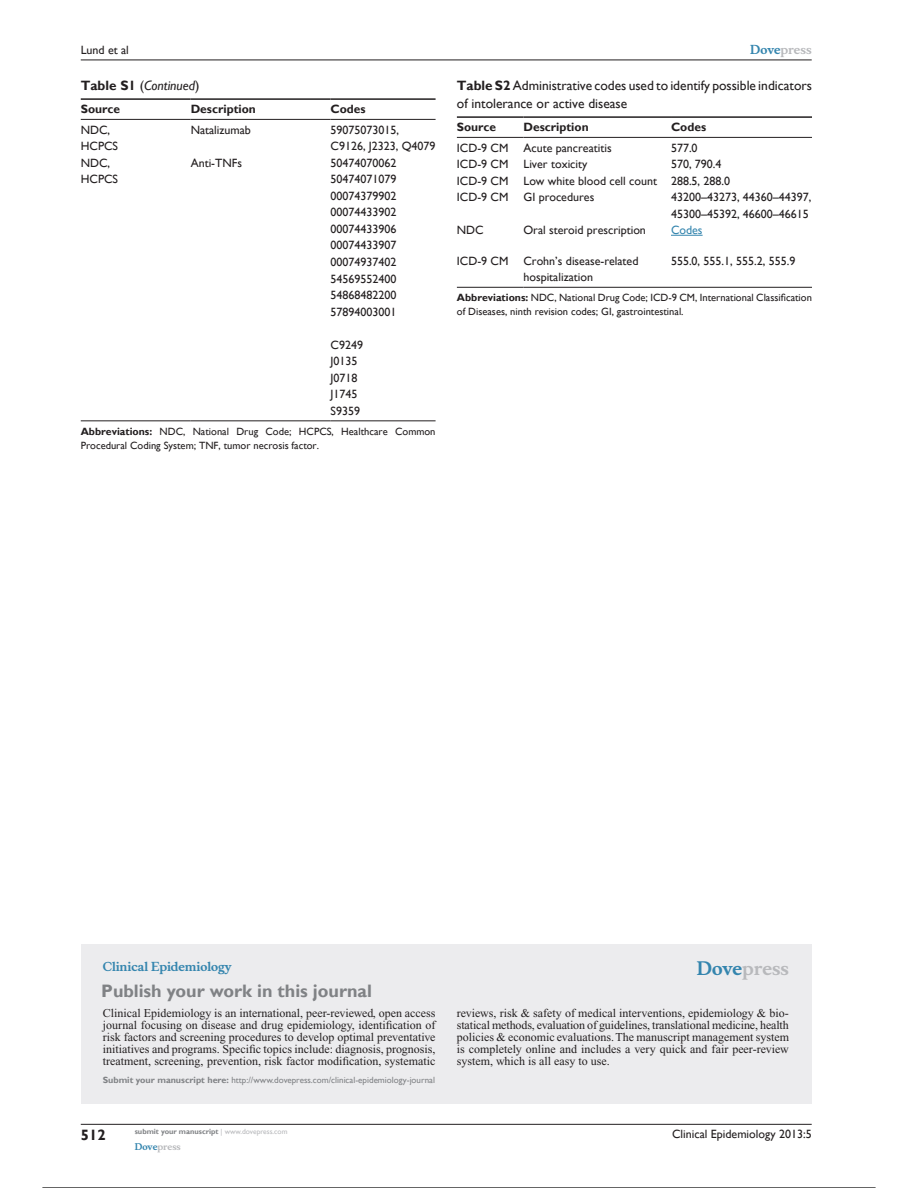
<style>
.page{position:relative;width:918px;height:1188px;background:#fff}
.page>*{position:absolute;margin:0;border:0;box-sizing:border-box;transform-origin:0 0}
.PromBx-H1{font:700 18px "Gill Sans";color:#808285}
.PromBx-Brand{font:700 18px "Musee";color:#b8b9bc}
.t1{font:700 15px "Gill Sans";color:#231f20}
.TN_TT{font:13.5px/18px "Gill Sans";color:#231f20}
.TN_TT-2{font:italic 13.5px "Gill Sans";color:#231f20}
.PromBx-Tx{font:12px/12px "Times New Roman";color:#231f20;text-align:justify}
.TB{font:12px/16.5px "Gill Sans";color:#231f20}
.TCH{font:700 12px "Gill Sans";color:#231f20}
.PromBx-JrnlName{font:700 12px "Musee";color:#3485ae}
.t2{font:700 12px "Musee";color:#b8b9bc}
.TB-2{font:12px "Gill Sans";color:#3485ae}
.TSNRI{font:10.5px/13.5px "Gill Sans";color:#231f20}
.PromBx-SubmitMssWebA{font:9px "Gill Sans";color:#808285}
.t3{font:700 9px "Musee";color:#b8b9bc}
.t4{font:700 7.5px "Gill Sans";color:#808285}
.s1{font-weight:700;font-style:normal}
.s2{font-style:normal}
.s3{font-weight:700}
.s4{color:#3485ae}
.s5{font-weight:400;color:#b8b9bc}
</style>
<div class="page">
<div style="left:81px;top:944px;width:731px;height:159px;background:#ececee"></div>
<hr style="left:81px;top:1124px;width:731px;height:1px;background:#231f20">
<hr style="left:81px;top:60px;width:731px;height:1px;background:#231f20">
<hr style="left:81px;top:98px;width:110px;height:2px;background:#231f20">
<hr style="left:191px;top:98px;width:140px;height:2px;background:#231f20">
<hr style="left:331px;top:98px;width:105px;height:2px;background:#231f20">
<hr style="left:81px;top:119px;width:110px;height:1px;background:#231f20">
<hr style="left:191px;top:119px;width:140px;height:1px;background:#231f20">
<hr style="left:331px;top:119px;width:105px;height:1px;background:#231f20">
<hr style="left:81px;top:420px;width:110px;height:1px;background:#231f20">
<hr style="left:191px;top:420px;width:140px;height:1px;background:#231f20">
<hr style="left:331px;top:420px;width:105px;height:1px;background:#231f20">
<hr style="left:457px;top:137px;width:66px;height:1px;background:#231f20">
<hr style="left:523px;top:137px;width:148px;height:1px;background:#231f20">
<hr style="left:671px;top:137px;width:141px;height:1px;background:#231f20">
<hr style="left:457px;top:287px;width:66px;height:1px;background:#231f20">
<hr style="left:523px;top:287px;width:148px;height:1px;background:#231f20">
<hr style="left:671px;top:287px;width:141px;height:1px;background:#231f20">
<hr style="left:457px;top:116px;width:66px;height:2px;background:#231f20">
<hr style="left:523px;top:116px;width:148px;height:2px;background:#231f20">
<hr style="left:671px;top:116px;width:141px;height:2px;background:#231f20">
<hr style="left:671px;top:235px;width:32px;height:1px;background:#3485ae">
<hr style="left:43px;top:1187px;width:832px;height:1px;background:#000">
<p class="TB" style="left:81px;top:42px;width:50px">Lund et al</p>
<p class="TN_TT-2" style="left:81px;top:78px;width:120px"><span class="s1">Table S1</span> <span class="s2">(</span>Continued<span class="s2">)</span></p>
<p class="TCH" style="left:81px;top:102px;width:41px">Source</p>
<p class="TCH" style="left:191px;top:102px;width:67px">Description</p>
<p class="TCH" style="left:331px;top:102px;width:37px">Codes</p>
<p class="TB" style="left:81px;top:122px;width:38px">NDC,<br>HCPCS</p>
<p class="TB" style="left:191px;top:122px;width:62px">Natalizumab</p>
<p class="TB" style="left:331px;top:122px;width:106px">59075073015,<br>C9126, J2323, Q4079</p>
<p class="TB" style="left:81px;top:155px;width:31px">NDC,</p>
<p class="TB" style="left:191px;top:155px;width:53px">Anti-TNFs</p>
<p class="TB" style="left:331px;top:155px;width:67px">50474070062</p>
<p class="TB" style="left:81px;top:171px;width:38px">HCPCS</p>
<p class="TB" style="left:331px;top:171px;width:67px">50474071079</p>
<p class="TB" style="left:331px;top:188px;width:67px">00074379902</p>
<p class="TB" style="left:331px;top:204px;width:67px">00074433902</p>
<p class="TB" style="left:331px;top:221px;width:67px">00074433906</p>
<p class="TB" style="left:331px;top:237px;width:67px">00074433907</p>
<p class="TB" style="left:331px;top:254px;width:67px">00074937402</p>
<p class="TB" style="left:331px;top:270px;width:67px">54569552400</p>
<p class="TB" style="left:331px;top:287px;width:67px">54868482200</p>
<p class="TB" style="left:331px;top:304px;width:67px">57894003001</p>
<p class="TB" style="left:331px;top:337px;width:34px">C9249</p>
<p class="TB" style="left:331px;top:353px;width:28px">J0135</p>
<p class="TB" style="left:331px;top:370px;width:28px">J0718</p>
<p class="TB" style="left:331px;top:386px;width:28px">J1745</p>
<p class="TB" style="left:331px;top:403px;width:31px">S9359</p>
<p class="TSNRI" style="left:81px;top:425px;width:356px"><span class="s3">Abbreviations:</span> NDC, National Drug Code; HCPCS, Healthcare Common<br>Procedural Coding System; TNF, tumor necrosis factor.</p>
<p class="t2" style="left:750px;top:43px;width:63px"><span class="s4">Dove</span>press</p>
<p class="TN_TT" style="left:457px;top:77px;width:357px"><span class="s3">Table S2</span> Administrative codes used to identify possible indicators of intolerance or active disease</p>
<p class="TCH" style="left:457px;top:120px;width:41px">Source</p>
<p class="TCH" style="left:523px;top:120px;width:67px">Description</p>
<p class="TCH" style="left:671px;top:120px;width:37px">Codes</p>
<p class="TB" style="left:457px;top:140px;width:53px">ICD-9 CM</p>
<p class="TB" style="left:523px;top:140px;width:90px">Acute pancreatitis</p>
<p class="TB" style="left:671px;top:140px;width:28px">577.0</p>
<p class="TB" style="left:457px;top:156px;width:53px">ICD-9 CM</p>
<p class="TB" style="left:523px;top:156px;width:65px">Liver toxicity</p>
<p class="TB" style="left:671px;top:156px;width:52px">570, 790.4</p>
<p class="TB" style="left:457px;top:173px;width:53px">ICD-9 CM</p>
<p class="TB" style="left:523px;top:173px;width:135px">Low white blood cell count</p>
<p class="TB" style="left:671px;top:173px;width:61px">288.5, 288.0</p>
<p class="TB" style="left:457px;top:189px;width:53px">ICD-9 CM</p>
<p class="TB" style="left:523px;top:189px;width:72px">GI procedures</p>
<p class="TB" style="left:671px;top:189px;width:142px">43200–43273, 44360–44397,<br>45300–45392, 46600–46615</p>
<p class="TB" style="left:457px;top:222px;width:28px">NDC</p>
<p class="TB" style="left:523px;top:222px;width:124px">Oral steroid prescription</p>
<p class="TB-2" style="left:671px;top:223px;width:33px">Codes</p>
<p class="TB" style="left:457px;top:253px;width:53px">ICD-9 CM</p>
<p class="TB" style="left:523px;top:253px;width:117px">Crohn’s disease-related hospitalization</p>
<p class="TB" style="left:671px;top:253px;width:126px">555.0, 555.1, 555.2, 555.9</p>
<p class="TSNRI" style="left:457px;top:291px;width:357px"><span class="s3">Abbreviations:</span> NDC, National Drug Code; ICD-9 CM, International Classification of Diseases, ninth revision codes; GI , gastrointestinal.</p>
<p class="PromBx-JrnlName" style="left:103px;top:959px;width:130px">Clinical Epidemiology</p>
<p class="PromBx-H1" style="left:101px;top:980px;width:272px">Publish your work in this journal</p>
<p class="PromBx-Brand" style="left:697px;top:958px;width:94px"><span class="s4">Dove</span>press</p>
<p class="PromBx-Tx" style="left:103px;top:1007px;width:334px">Clinical Epidemiology is an international, peer-reviewed, open access journal focusing on disease and drug epidemiology, identification of risk factors and screening procedures to develop optimal preventative initiatives and programs. Specific topics include: diagnosis, prognosis, treatment, screening, prevention, risk factor modification, systematic</p>
<p class="PromBx-Tx" style="left:457px;top:1007px;width:334px">reviews, risk &amp; safety of medical interventions, epidemiology &amp; bio&shy;statical methods, evaluation of guidelines, translational medicine, health policies &amp; economic evaluations. The manuscript management system is completely online and includes a very quick and fair peer-review system, which is all easy to use.</p>
<p class="PromBx-SubmitMssWebA" style="left:103px;top:1075px;width:334px"><span class="s3">Submit your manuscript here:</span> http://www.dovepress.com/clinical-epidemiology-journal</p>
<p class="t1" style="left:81px;top:1126px;width:26px">512</p>
<p class="t4" style="left:135px;top:1127px;width:154px">submit your manuscript <span class="s5">| www.dovepress.com</span></p>
<p class="t3" style="left:135px;top:1141px;width:48px"><span class="s4">Dove</span>press</p>
<p class="TB" style="left:672px;top:1126px;width:141px">Clinical Epidemiology 2013:5</p>
</div>
